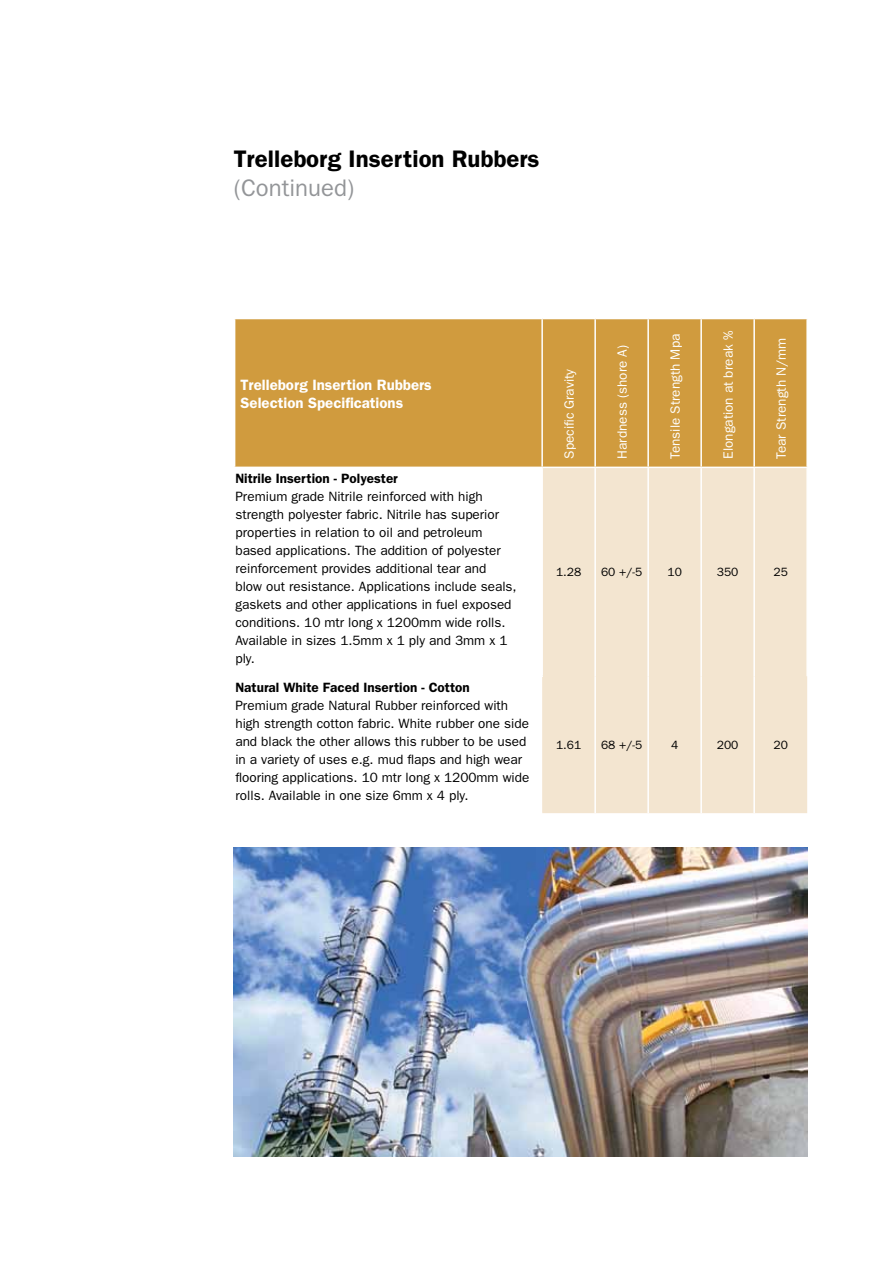
<style>
.page{position:relative;width:893px;height:1263px;background:#fff}
.page>*{position:absolute;margin:0;border:0;box-sizing:border-box;transform-origin:0 0}
.t1{font:600 24px "Franklin Gothic";color:#000}
.t2{font:24px "Franklin Gothic";color:#939598}
.t3{font:600 15px/18px "Franklin Gothic";color:#fff}
.t4{font:13.5px/18px "Franklin Gothic";color:#000}
.t5{font:13.5px "Franklin Gothic";color:#fff}
.t6{font:600 13.5px "Franklin Gothic";color:#000}
.t7{font:12px "Franklin Gothic";color:#000}
</style>
<div class="page">
<div style="left:235px;top:319px;width:571px;height:148px;background:#d09b3e"></div>
<div style="left:542px;top:468px;width:265px;height:345px;background:#f3e5d0"></div>
<hr style="left:541px;top:319px;width:2px;height:148px;background:#fff">
<hr style="left:594px;top:319px;width:2px;height:148px;background:#fff">
<hr style="left:647px;top:319px;width:2px;height:148px;background:#fff">
<hr style="left:700px;top:319px;width:2px;height:148px;background:#fff">
<hr style="left:753px;top:319px;width:2px;height:148px;background:#fff">
<hr style="left:594px;top:468px;width:2px;height:208px;background:#fff">
<hr style="left:647px;top:468px;width:2px;height:208px;background:#fff">
<hr style="left:700px;top:468px;width:2px;height:208px;background:#fff">
<hr style="left:753px;top:468px;width:2px;height:208px;background:#fff">
<hr style="left:234px;top:675px;width:309px;height:2px;background:#fff">
<hr style="left:594px;top:676px;width:2px;height:137px;background:#fff">
<hr style="left:647px;top:676px;width:2px;height:137px;background:#fff">
<hr style="left:700px;top:676px;width:2px;height:137px;background:#fff">
<hr style="left:753px;top:676px;width:2px;height:137px;background:#fff">
<hr style="left:541px;top:468px;width:2px;height:207px;background:#fff">
<hr style="left:806px;top:468px;width:2px;height:208px;background:#fff">
<img style="left:234px;top:847px;width:574px;height:310px">
<h1 class="t1" style="left:234px;top:144px;width:307px">Trelleborg Insertion Rubbers</h1>
<h1 class="t2" style="left:234px;top:174px;width:122px">(Continued)</h1>
<p class="t3" style="left:241px;top:375px;width:193px">Trelleborg Insertion Rubbers<br>Selection Specifications</p>
<p class="t5" style="left:561px;top:459px;width:91px;rotate:-90deg">Specific Gravity</p>
<p class="t5" style="left:614px;top:459px;width:115px;rotate:-90deg">Hardness (shore A)</p>
<p class="t5" style="left:667px;top:459px;width:126px;rotate:-90deg">Tensile Strength Mpa</p>
<p class="t5" style="left:720px;top:459px;width:129px;rotate:-90deg">Elongation at break %</p>
<p class="t5" style="left:773px;top:459px;width:122px;rotate:-90deg">Tear Strength N/mm</p>
<p class="t6" style="left:235px;top:471px;width:164px">Nitrile Insertion - Polyester</p>
<p class="t4" style="left:235px;top:488px;width:283px">Premium grade Nitrile reinforced with high strength polyester fabric. Nitrile has superior properties in relation to oil and petroleum based applications. The addition of polyester reinforcement provides additional tear and<br>blow out resistance. Applications include seals, gaskets and other applications in fuel exposed conditions. 10 mtr long x 1200mm wide rolls.<br>Available in sizes 1.5mm x 1 ply and 3mm x 1 ply.</p>
<p class="t6" style="left:235px;top:680px;width:236px">Natural White Faced Insertion - Cotton</p>
<p class="t4" style="left:235px;top:697px;width:296px">Premium grade Natural Rubber reinforced with high strength cotton fabric. White rubber one side and black the other allows this rubber to be used in a variety of uses e.g. mud flaps and high wear flooring applications. 10 mtr long x 1200mm wide rolls. Available in one size 6mm x 4 ply.</p>
<p class="t7" style="left:556px;top:565px;width:27px">1.28</p>
<p class="t7" style="left:601px;top:565px;width:43px">60 +/-5</p>
<p class="t7" style="left:667px;top:565px;width:16px">10</p>
<p class="t7" style="left:717px;top:565px;width:23px">350</p>
<p class="t7" style="left:773px;top:565px;width:16px">25</p>
<p class="t7" style="left:556px;top:738px;width:27px">1.61</p>
<p class="t7" style="left:601px;top:738px;width:43px">68 +/-5</p>
<p class="t7" style="left:671px;top:738px;width:9px">4</p>
<p class="t7" style="left:717px;top:738px;width:23px">200</p>
<p class="t7" style="left:773px;top:738px;width:16px">20</p>
</div>
